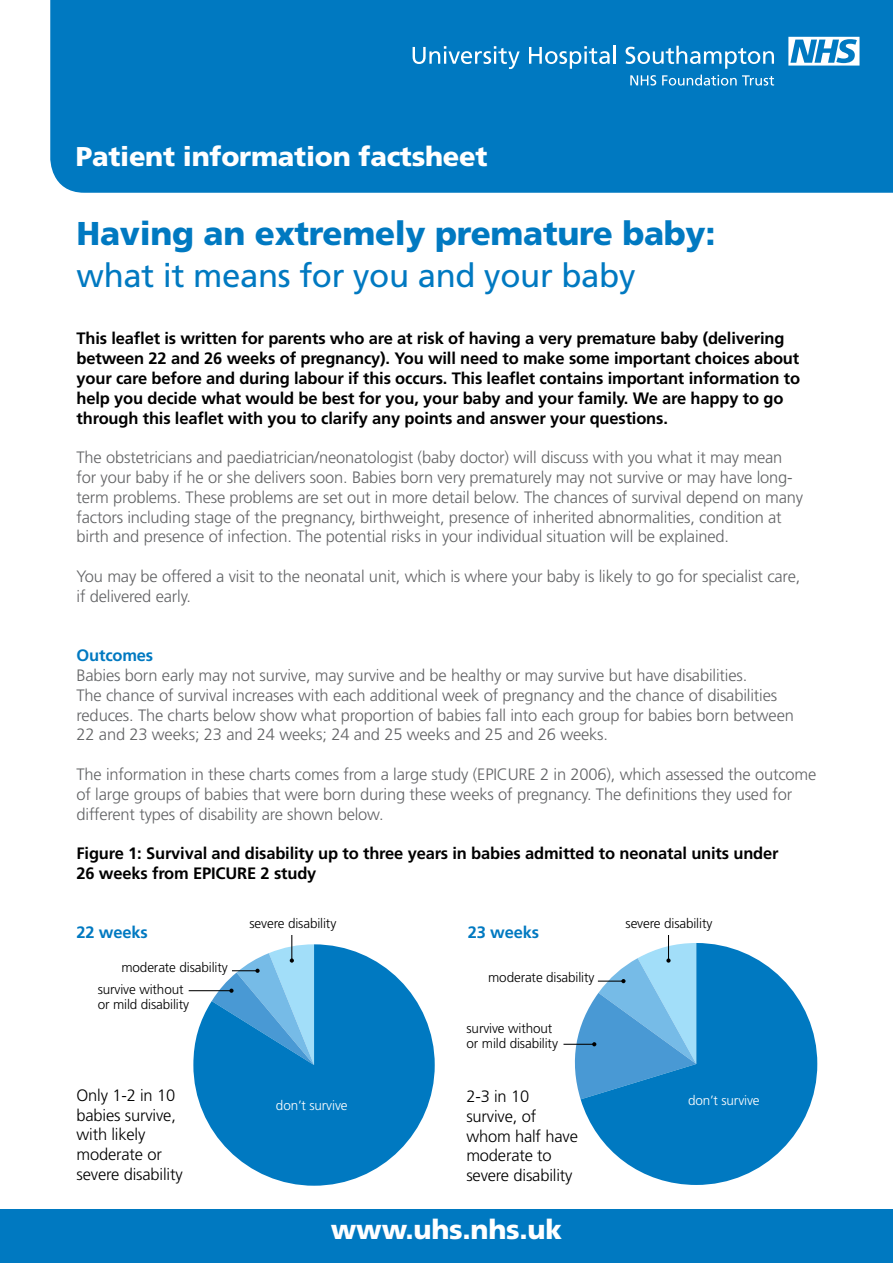
<style>
.page{position:relative;width:893px;height:1263px;background:#fff}
.page>*{position:absolute;margin:0;border:0;box-sizing:border-box;transform-origin:0 0}
.t1{font:900 33px "Frutiger";letter-spacing:-.01em;color:#0079c1}
.t2{font:33px "Frutiger";letter-spacing:-.01em;color:#0079c1}
.t3{font:900 27.15px "Frutiger";letter-spacing:-.01em;color:#fff}
.t4{font:300 16.5px/19.8px "Frutiger";letter-spacing:-.01em;color:#636466}
.t5{font:700 16.5px/19.8px "Frutiger";letter-spacing:-.01em;color:#000}
.t6{font:300 16.5px/19.8px "Frutiger";letter-spacing:-.01em;color:#000}
.t7{font:700 16.5px "Frutiger";letter-spacing:-.01em;color:#0079c1}
.t8{font:300 13.5px/15px "Frutiger";letter-spacing:-.01em;color:#000}
.t9{font:300 13.5px "Frutiger";letter-spacing:-.01em;color:#fff}
</style>
<div class="page">
<div style="left:0;top:1209px;width:893px;height:54px;background:#0079c1"></div>
<div style="left:50px;top:0;width:843px;height:193px;background:#0079c1"></div>
<svg style="left:413px;top:46px;width:107px;height:23px;background:#3996ce"></svg>
<svg style="left:529px;top:46px;width:81px;height:23px"></svg>
<hr style="left:613px;top:46px;width:3px;height:18px;background:#fff">
<svg style="left:626px;top:46px;width:148px;height:23px;background:#3b98cf"></svg>
<svg style="left:630px;top:75px;width:26px;height:11px"></svg>
<svg style="left:662px;top:75px;width:112px;height:11px"></svg>
<svg style="left:788px;top:37px;width:71px;height:29px"></svg>
<svg style="left:193px;top:944px;width:242px;height:242px;fill:#0079c1"></svg>
<svg style="left:581px;top:943px;width:236px;height:242px;fill:#0079c1"></svg>
<hr style="left:563px;top:1044px;width:31px;height:1px;background:#000">
<svg style="left:569px;top:935px;width:127px;height:164px"></svg>
<hr style="left:189px;top:990px;width:42px;height:1px;background:#000">
<svg style="left:212px;top:935px;width:102px;height:130px"></svg>
<h2 class="t3" style="left:76px;top:140px;width:413px">Patient information factsheet</h2>
<h1 class="t1" style="left:77px;top:214px;width:640px">Having an extremely premature baby:</h1>
<h1 class="t2" style="left:77px;top:256px;width:561px">what it means for you and your baby</h1>
<p class="t5" style="left:77px;top:329px;width:725px">This leaflet is written for parents who are at risk of having a very premature baby (delivering between 22 and 26 weeks of pregnancy). You will need to make some important choices about your care before and during labour if this occurs. This leaflet contains important information to help you decide what would be best for you, your baby and your family. We are happy to go through this leaflet with you to clarify any points and answer your questions.</p>
<p class="t4" style="left:77px;top:448px;width:728px">The obstetricians and paediatrician/neonatologist (baby doctor) will discuss with you what it may mean for your baby if he or she delivers soon. Babies born very prematurely may not survive or may have long&shy;term problems. These problems are set out in more detail below. The chances of survival depend on many factors including stage of the pregnancy, birthweight, presence of inherited abnormalities, condition at birth and presence of infection. The potential risks in your individual situation will be explained.</p>
<p class="t4" style="left:77px;top:566px;width:725px">You may be offered a visit to the neonatal unit, which is where your baby is likely to go for specialist care, if delivered early.</p>
<p class="t7" style="left:77px;top:646px;width:78px">Outcomes</p>
<p class="t4" style="left:77px;top:665px;width:719px">Babies born early may not survive, may survive and be healthy or may survive but have disabilities.<br>The chance of survival increases with each additional week of pregnancy and the chance of disabilities reduces. The charts below show what proportion of babies fall into each group for babies born between 22 and 23 weeks; 23 and 24 weeks; 24 and 25 weeks and 25 and 26 weeks.</p>
<p class="t4" style="left:77px;top:764px;width:741px">The information in these charts comes from a large study (EPICURE 2 in 2006), which assessed the outcome of large groups of babies that were born during these weeks of pregnancy. The definitions they used for different types of disability are shown below.</p>
<p class="t5" style="left:77px;top:843px;width:704px">Figure 1: Survival and disability up to three years in babies admitted to neonatal units under<br>26 weeks from EPICURE 2 study</p>
<p class="t8" style="left:249px;top:916px;width:88px">severe disability</p>
<p class="t8" style="left:626px;top:916px;width:88px">severe disability</p>
<p class="t7" style="left:77px;top:923px;width:73px">22 weeks</p>
<p class="t7" style="left:468px;top:923px;width:73px">23 weeks</p>
<p class="t8" style="left:121px;top:960px;width:108px">moderate disability</p>
<p class="t8" style="left:98px;top:982px;width:93px">survive without or mild disability</p>
<p class="t8" style="left:488px;top:970px;width:108px">moderate disability</p>
<p class="t8" style="left:467px;top:1020px;width:93px">survive without or mild disability</p>
<p class="t6" style="left:77px;top:1085px;width:108px">Only 1-2 in 10 babies survive, with likely moderate or severe disability</p>
<p class="t6" style="left:466px;top:1086px;width:113px">2-3 in 10 survive, of whom half have moderate to severe disability</p>
<p class="t9" style="left:688px;top:1092px;width:73px">don’t survive</p>
<p class="t9" style="left:276px;top:1098px;width:73px">don’t survive</p>
<h2 class="t3" style="left:331px;top:1213px;width:233px">www.uhs.nhs.uk</h2>
</div>
